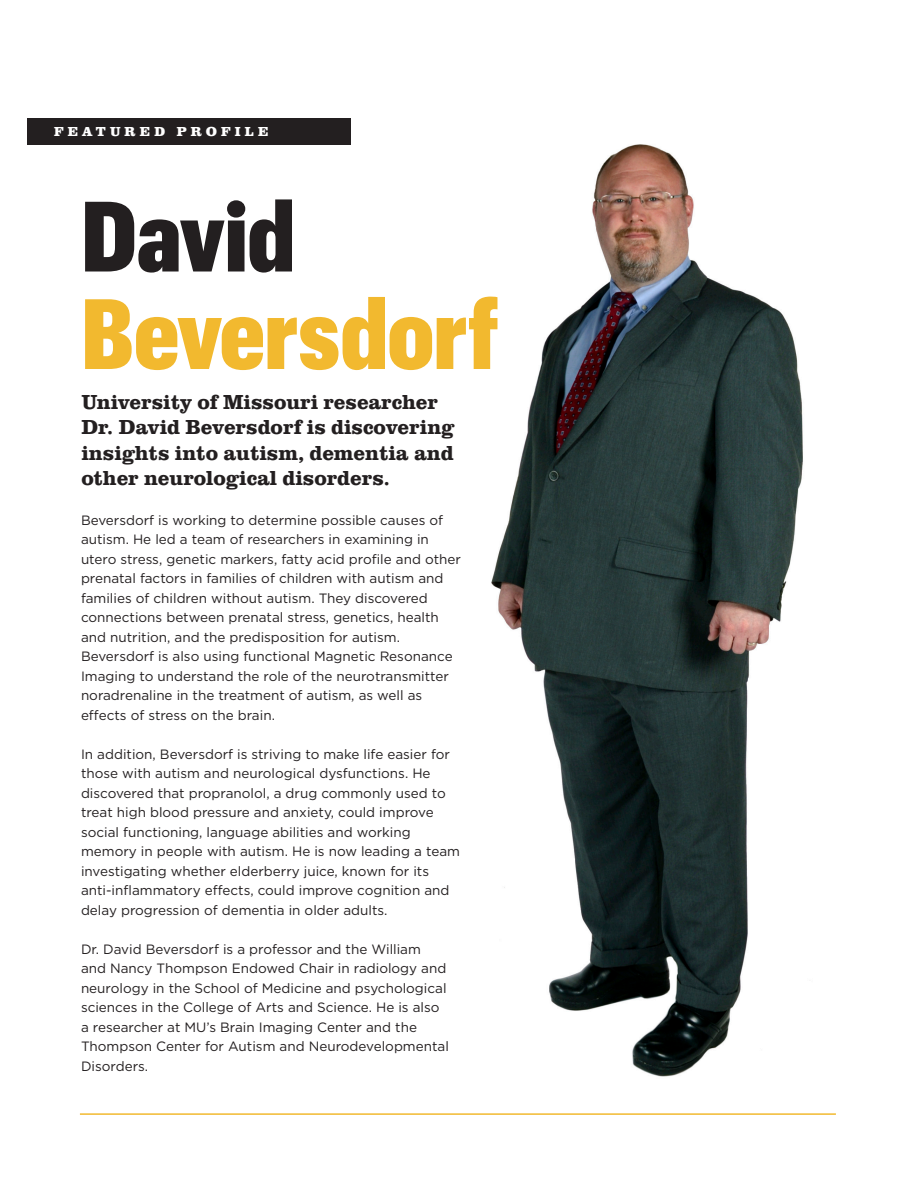
<style>
.page{position:relative;width:918px;height:1188px;background:#fff}
.page>*{position:absolute;margin:0;border:0;box-sizing:border-box;transform-origin:0 0}
.H1__large{font:900 97.5px/97.5px "Graphik Cond";color:#f2b92f}
.H2__deck_supporting{font:700 21px/25.5px "Clarendon URW";color:#231f20}
.Body_Copy{font:13.5px/19.5px "Gotham";color:#231f20}
.H3__story_category{font:700 expanded 13.5px "Clarendon URW";letter-spacing:.3em;color:#fff}
.s1{color:#231f20}
</style>
<div class="page">
<img style="left:491px;top:144px;width:312px;height:933px">
<hr style="left:80px;top:1113px;width:756px;height:2px;background:#f2b92f">
<div style="left:27px;top:118px;width:324px;height:27px;background:#231f20"></div>
<p class="H3__story_category" style="left:54px;top:124px;width:216px">FEATURED PROFILE</p>
<p class="H1__large" style="left:81px;top:180px;width:419px"><span class="s1">David<br></span>Beversdorf</p>
<p class="H2__deck_supporting" style="left:81px;top:389px;width:375px">University of Missouri researcher Dr. David Beversdorf is discovering insights into autism, dementia and other neurological disorders.</p>
<p class="Body_Copy" style="left:81px;top:510px;width:381px">Beversdorf is working to determine possible causes of autism. He led a team of researchers in examining in utero stress, genetic markers, fatty acid profile and other prenatal factors in families of children with autism and families of children without autism. They discovered connections between prenatal stress, genetics, health and nutrition, and the predisposition for autism.<br>Beversdorf is also using functional Magnetic Resonance Imaging to understand the role of the neurotransmitter noradrenaline in the treatment of autism, as well as effects of stress on the brain.</p>
<p class="Body_Copy" style="left:81px;top:744px;width:381px">In addition, Beversdorf is striving to make life easier for those with autism and neurological dysfunctions. He discovered that propranolol, a drug commonly used to treat high blood pressure and anxiety, could improve social functioning, language abilities and working memory in people with autism. He is now leading a team investigating whether elderberry juice, known for its anti-inflammatory effects, could improve cognition and delay progression of dementia in older adults.</p>
<p class="Body_Copy" style="left:81px;top:939px;width:369px">Dr. David Beversdorf is a professor and the William and Nancy Thompson Endowed Chair in radiology and neurology in the School of Medicine and psychological sciences in the College of Arts and Science. He is also a researcher at MU’s Brain Imaging Center and the Thompson Center for Autism and Neurodevelopmental Disorders.</p>
</div>
